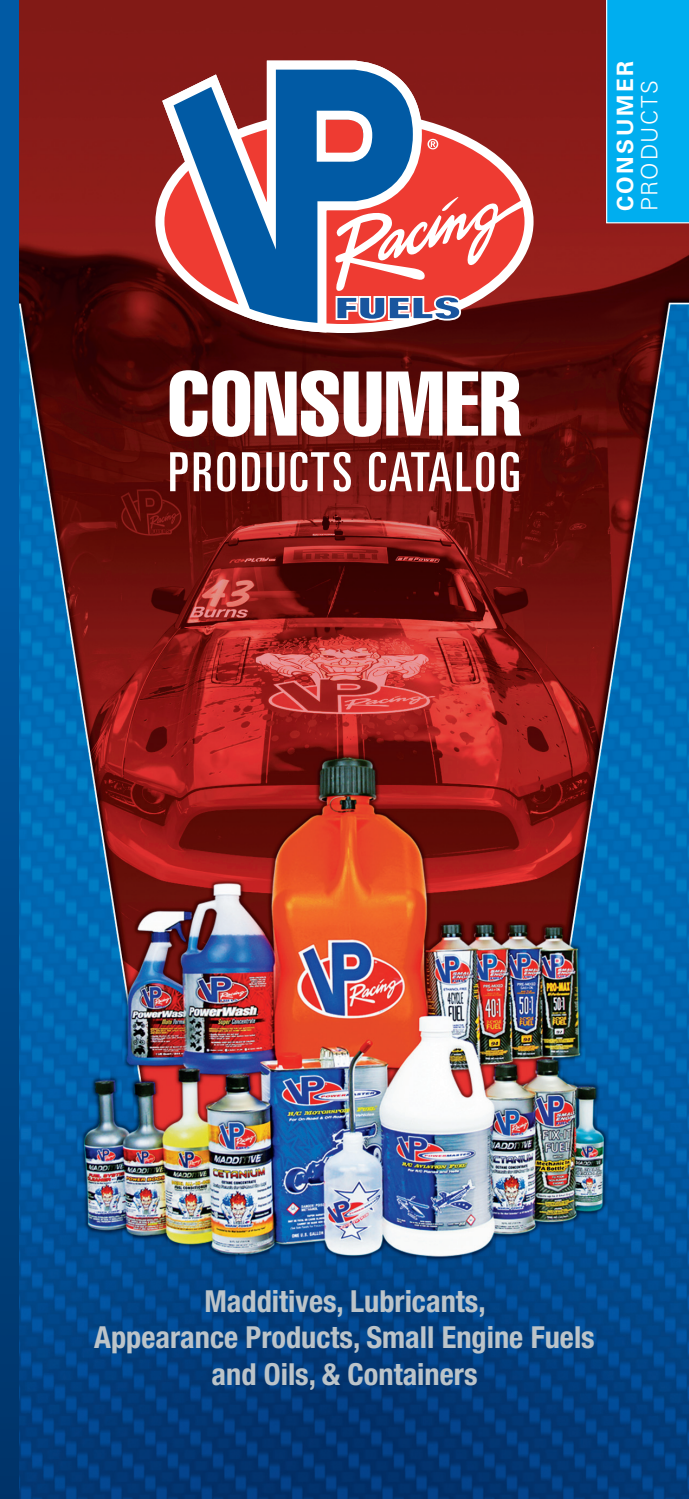
<style>
.page{position:relative;width:689px;height:1499px;background:#fff}
.page>*{position:absolute;margin:0;border:0;box-sizing:border-box;transform-origin:0 0}
.t1{font:extra-condensed 90px "Helvetica";letter-spacing:.01em;color:#fff}
.t2{font:ultra-condensed 54px "Univers";letter-spacing:.05em;color:#fff}
.t3{font:700 condensed 30.38px/36.4px "Helvetica Neue LT Std";color:#bcc4c9;text-align:center}
.t4{font:700 22.5px "Univers";letter-spacing:.115em;color:#fff}
.t5{font:300 22.5px "Univers";letter-spacing:.075em;color:#fff}
</style>
<div class="page">
<div style="left:0;top:0;width:688px;height:1498px;background:linear-gradient(to bottom,#0163b2,#003970)"></div>
<img style="left:20px;top:0;width:668px;height:1498px">
<svg style="left:146px;top:52px;width:396px;height:290px"></svg>
<svg style="left:151px;top:52px;width:280px;height:292px"></svg>
<svg style="left:173px;top:70px;width:240px;height:253px"></svg>
<svg style="left:298px;top:93px;width:232px;height:231px"></svg>
<div style="left:605px;top:0;width:83px;height:224px;background:#00aeef"></div>
<h1 class="t1" style="left:168px;top:346px;width:355px">CONSUMER</h1>
<h2 class="t2" style="left:168px;top:452px;width:354px">PRODUCTS CATALOG</h2>
<p class="t4" style="left:612px;top:211px;width:152px;rotate:-90deg">CONSUMER</p>
<p class="t5" style="left:636px;top:211px;width:133px;rotate:-90deg">PRODUCTS</p>
<p class="t3" style="left:94px;top:1285px;width:502px">Madditives, Lubricants,<br>Appearance Products, Small Engine Fuels and Oils, &amp; Containers</p>
</div>
